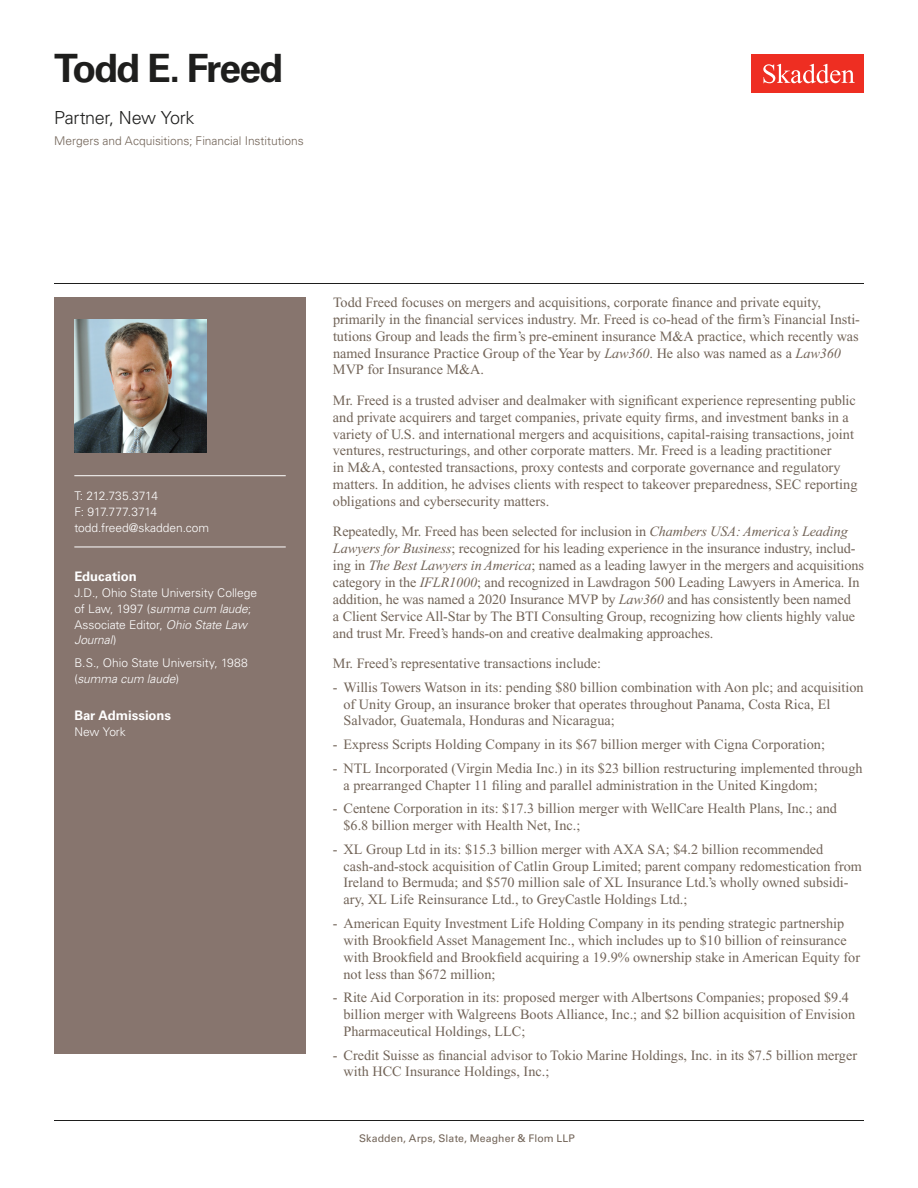
<style>
.page{position:relative;width:918px;height:1188px;background:#fff}
.page>*{position:absolute;margin:0;border:0;box-sizing:border-box;transform-origin:0 0}
.Name{font:700 39px "Univers LT Std";letter-spacing:-.05em;color:#1e1e1d}
.Title_and_Office{font:300 18px "Univers LT Std";letter-spacing:-.02em;color:#1e1e1d}
.Main_Body{font:14.25px/16.8px "Times New Roman PS Std";color:#726458}
.Bar_Admission_Educat{font:700 13.2px "Univers LT Std";letter-spacing:-.005em;color:#fff}
.Sidebar_text{font:300 12px/15.8px "Univers LT Std";letter-spacing:-.005em;color:#fff}
.Practice{font:300 12px "Univers LT Std";color:#726458}
.Email{font:300 12px "Univers LT Std";letter-spacing:-.005em;color:#fff}
.Phone_Number{font:300 12px "Univers LT Std";letter-spacing:-.025em;color:#fff}
.Fax_Number{font:300 12px "Univers LT Std";letter-spacing:-.015em;color:#fff}
.Folio{font:10.5px "Univers LT Std";letter-spacing:.01em;color:#726458}
.s1{font-style:italic}
.s2{font-weight:700;color:#fff}
</style>
<div class="page">
<div style="left:752px;top:54px;width:112px;height:39px;background:#ee2e22"></div>
<svg style="left:763px;top:64px;width:92px;height:19px"></svg>
<div style="left:54px;top:297px;width:252px;height:756px;background:#87756e"></div>
<hr style="left:74px;top:475px;width:212px;height:1px;background:#fff">
<hr style="left:74px;top:547px;width:212px;height:1px;background:#fff">
<img style="left:74px;top:320px;width:132px;height:132px">
<hr style="left:54px;top:1120px;width:810px;height:1px;background:#1e1e1d">
<hr style="left:54px;top:283px;width:810px;height:1px;background:#1e1e1d">
<h1 class="Name" style="left:54px;top:46px;width:231px">Todd E. Freed</h1>
<h2 class="Title_and_Office" style="left:54px;top:107px;width:142px">Partner, New York</h2>
<h3 class="Practice" style="left:54px;top:134px;width:251px">Mergers and Acquisitions; Financial Institutions</h3>
<p class="Phone_Number" style="left:74px;top:489px;width:85px">T: 212.735.3714</p>
<p class="Fax_Number" style="left:74px;top:504px;width:84px">F: 917.777.3714</p>
<p class="Email" style="left:74px;top:520px;width:136px">todd.freed@skadden.com</p>
<p class="Bar_Admission_Educat" style="left:74px;top:569px;width:64px">Education</p>
<p class="Sidebar_text" style="left:74px;top:585px;width:184px">J.D., Ohio State University College of Law, 1997 (<span class="s1">summa cum laude</span>;<br>Associate Editor, <span class="s1">Ohio State Law<br>Journal</span>)</p>
<p class="Sidebar_text" style="left:74px;top:655px;width:175px">B.S., Ohio State University, 1988 (<span class="s1">summa cum laude</span>)</p>
<p class="Bar_Admission_Educat" style="left:74px;top:707px;width:98px">Bar Admissions</p>
<p class="Sidebar_text" style="left:74px;top:723px;width:53px">New York</p>
<p class="Main_Body" style="left:333px;top:294px;width:529px">Todd Freed focuses on mergers and acquisitions, corporate finance and private equity, primarily in the financial services industry. Mr. Freed is co-head of the firm’s Financial Insti&shy;tutions Group and leads the firm’s pre-eminent insurance M&amp;A practice, which recently was named Insurance Practice Group of the Year by <span class="s1">Law360</span>. He also was named as a <span class="s1">Law360<br></span>MVP for Insurance M&amp;A.</p>
<p class="Main_Body" style="left:333px;top:392px;width:526px">Mr. Freed is a trusted adviser and dealmaker with significant experience representing public and private acquirers and target companies, private equity firms, and investment banks in a variety of U.S. and international mergers and acquisitions, capital-raising transactions, joint ventures, restructurings, and other corporate matters. Mr. Freed is a leading practitioner<br>in M&amp;A, contested transactions, proxy contests and corporate governance and regulatory matters. In addition, he advises clients with respect to takeover preparedness, SEC reporting obligations and cybersecurity matters.</p>
<p class="Main_Body" style="left:333px;top:523px;width:532px">Repeatedly, Mr. Freed has been selected for inclusion in <span class="s1">Chambers USA: America’s Leading Lawyers for Business</span>; recognized for his leading experience in the insurance industry, includ&shy;ing in <span class="s1">The Best Lawyers in America</span>; named as a leading lawyer in the mergers and acquisitions category in the <span class="s1">IFLR1000</span>; and recognized in Lawdragon 500 Leading Lawyers in America. In addition, he was named a 2020 Insurance MVP by <span class="s1">Law360</span> and has consistently been named<br>a Client Service All-Star by The BTI Consulting Group, recognizing how clients highly value and trust Mr. Freed’s hands-on and creative dealmaking approaches.</p>
<p class="Main_Body" style="left:333px;top:655px;width:270px">Mr. Freed’s representative transactions include:</p>
<p class="Main_Body" style="left:343px;top:679px;width:522px;text-indent:-10px">- Willis Towers Watson in its: pending $80 billion combination with Aon plc; and acquisition of Unity Group, an insurance broker that operates throughout Panama, Costa Rica, El<br>Salvador, Guatemala, Honduras and Nicaragua;</p>
<p class="Main_Body" style="left:333px;top:736px;width:494px">- Express Scripts Holding Company in its $67 billion merger with Cigna Corporation;</p>
<p class="Main_Body" style="left:343px;top:760px;width:521px;text-indent:-10px">- NTL Incorporated (Virgin Media Inc.) in its $23 billion restructuring implemented through a prearranged Chapter 11 filing and parallel administration in the United Kingdom;</p>
<p class="Main_Body" style="left:343px;top:800px;width:495px;text-indent:-10px">- Centene Corporation in its: $17.3 billion merger with WellCare Health Plans, Inc.; and $6.8 billion merger with Health Net, Inc.;</p>
<p class="Main_Body" style="left:343px;top:841px;width:520px;text-indent:-10px">- XL Group Ltd in its: $15.3 billion merger with AXA SA; $4.2 billion recommended cash-and-stock acquisition of Catlin Group Limited; parent company redomestication from Ireland to Bermuda; and $570 million sale of XL Insurance Ltd.’s wholly owned subsidi&shy;ary, XL Life Reinsurance Ltd., to GreyCastle Holdings Ltd.;</p>
<p class="Main_Body" style="left:343px;top:915px;width:518px;text-indent:-10px">- American Equity Investment Life Holding Company in its pending strategic partnership with Brookfield Asset Management Inc., which includes up to $10 billion of reinsurance with Brookfield and Brookfield acquiring a 19.9% ownership stake in American Equity for not less than $672 million;</p>
<p class="Main_Body" style="left:343px;top:989px;width:513px;text-indent:-10px">- Rite Aid Corporation in its: proposed merger with Albertsons Companies; proposed $9.4 billion merger with Walgreens Boots Alliance, Inc.; and $2 billion acquisition of Envision<br>Pharmaceutical Holdings, LLC;</p>
<p class="Main_Body" style="left:343px;top:1046px;width:515px;text-indent:-10px">- Credit Suisse as financial advisor to Tokio Marine Holdings, Inc. in its $7.5 billion merger with HCC Insurance Holdings, Inc.;</p>
<p class="Folio" style="left:343px;top:1132px;width:233px"><span class="s2">1</span> Skadden, Arps, Slate, Meagher &amp; Flom LLP</p>
</div>
